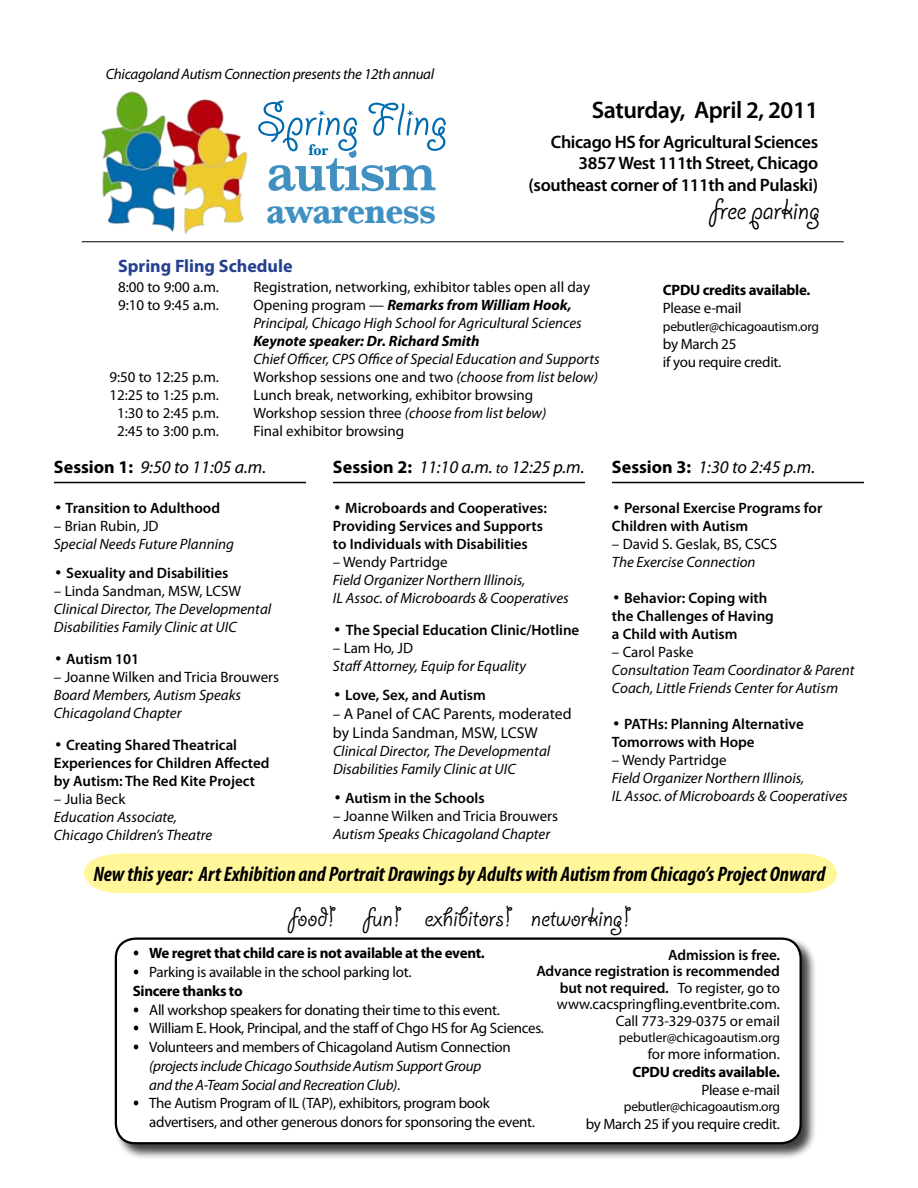
<style>
.page{position:relative;width:918px;height:1188px;background:#fff}
.page>*{position:absolute;margin:0;border:0;box-sizing:border-box;transform-origin:0 0}
.t1{font:600 60.45px "Baskerville";letter-spacing:-.025em;color:#4091c2;scale:.9 1}
.t2{font:51px "Giddyup Std";color:#006cad}
.t3{font:700 39.6px "Baskerville";letter-spacing:-.025em;color:#4091c2;scale:.9 1}
.t4{font:33px "Giddyup Std";letter-spacing:-.01em;color:#000}
.t5{font:30px "Giddyup Std";letter-spacing:-.01em;color:#000}
.t6{font:600 24px "Myriad Pro";letter-spacing:-.02em;color:#000}
.t7{font:italic 700 condensed 21px "Myriad Pro";color:#000}
.t8{font:600 18px/21.6px "Myriad Pro";letter-spacing:-.02em;color:#000;text-align:right}
.t9{font:italic 18px "Myriad Pro";letter-spacing:-.005em;color:#000}
.t10{font:700 18px "Myriad Pro";color:#25408f}
.t11{font:700 16.2px "Baskerville";color:#006cad;scale:.9 1}
.t12{font:15.75px/18.9px "Myriad Pro";color:#000}
.t13{font:15px/16.5px "Myriad Pro";letter-spacing:-.005em;color:#000}
.t14{font:italic 15px/18px "Myriad Pro";color:#000}
.t15{font:600 15px/18px "Myriad Pro";color:#000}
.t16{font:italic 15px/18.8px "Myriad Pro";letter-spacing:-.02em;color:#000}
.t17{font:700 15px "Myriad Pro";letter-spacing:-.02em;color:#000}
.t18{font:italic 700 15px "Myriad Pro";color:#000}
.t19{font:13.5px "Myriad Pro";letter-spacing:-.02em;color:#000}
.s1{font-style:normal}
.s2{font-weight:700}
.s3{font-style:italic}
.s4{font-weight:700;font-style:normal}
.s5{font-family:"Palatino";font-weight:700}
.s6{font-size:15px}
.s7{font-family:"Gill Sans"}
.s8{font-family:"Gill Sans";font-weight:700}
.s9{font-family:"Gill Sans";font-weight:700;font-style:normal}
.s10{font-weight:600}
</style>
<div class="page">
<div style="left:84px;top:854px;width:753px;height:39px;background:#fff799"></div>
<div style="left:114px;top:937px;width:710px;height:236px;background:#000;opacity:.75"></div>
<div style="left:116px;top:939px;width:685px;height:204px;background:#fff;border-radius:19px"></div>
<div style="left:115px;top:937px;width:687px;height:207px;border:2px solid #000;border-radius:19px"></div>
<hr style="left:82px;top:241px;width:762px;height:1px;background:#000">
<svg style="left:254px;top:241px;width:196px;height:2px"></svg>
<img style="left:101px;top:91px;width:147px;height:143px">
<hr style="left:54px;top:482px;width:252px;height:1px;background:#000">
<hr style="left:333px;top:482px;width:252px;height:1px;background:#000">
<hr style="left:612px;top:482px;width:252px;height:1px;background:#000">
<p class="t16" style="left:106px;top:65px;width:330px">Chicagoland Autism Connection presents the 12th annual</p>
<h2 class="t2" style="left:257px;top:92px;width:192px">Spring Fling</h2>
<p class="t11" style="left:308px;top:140px;width:24px">for</p>
<h1 class="t1" style="left:266px;top:135px;width:190px">autism</h1>
<h3 class="t3" style="left:266px;top:186px;width:191px">awareness</h3>
<h3 class="t6" style="left:592px;top:94px;width:228px">Saturday, April 2, 2011</h3>
<p class="t8" style="left:529px;top:131px;width:291px">Chicago HS for Agricultural Sciences<br>3857 West 111th Street, Chicago (southeast corner of 111th and Pulaski)</p>
<h3 class="t4" style="left:710px;top:191px;width:111px">free parking</h3>
<p class="t10" style="left:118px;top:254px;width:176px">Spring Fling Schedule</p>
<p class="t13" style="left:118px;top:278px;width:102px">8:00 to 9:00 a.m.</p>
<p class="t13" style="left:253px;top:278px;width:338px">Registration, networking, exhibitor tables open all day</p>
<p class="t13" style="left:118px;top:296px;width:102px">9:10 to 9:45 a.m.</p>
<p class="t14" style="left:253px;top:296px;width:330px"><span class="s1">Opening program —</span> <span class="s2">Remarks from William Hook,<br></span>Principal, Chicago High School for Agricultural Sciences</p>
<p class="t18" style="left:253px;top:331px;width:228px">Keynote speaker: Dr. Richard Smith</p>
<p class="t14" style="left:253px;top:350px;width:348px">Chief Officer, CPS Office of Special Education and Supports</p>
<p class="t13" style="left:109px;top:368px;width:111px">9:50 to 12:25 p.m.</p>
<p class="t13" style="left:253px;top:368px;width:346px">Workshop sessions one and two <span class="s3">(choose from list below)</span></p>
<p class="t13" style="left:109px;top:386px;width:111px">12:25 to 1:25 p.m.</p>
<p class="t13" style="left:253px;top:386px;width:281px">Lunch break, networking, exhibitor browsing</p>
<p class="t13" style="left:117px;top:404px;width:103px">1:30 to 2:45 p.m.</p>
<p class="t14" style="left:253px;top:404px;width:295px"><span class="s1">Workshop session three</span> (choose from list below)</p>
<p class="t13" style="left:117px;top:422px;width:103px">2:45 to 3:00 p.m.</p>
<p class="t13" style="left:253px;top:422px;width:152px">Final exhibitor browsing</p>
<p class="t9" style="left:54px;top:456px;width:214px"><span class="s4">Session 1:</span> 9:50 to 11:05 a.m.</p>
<p class="t15" style="left:54px;top:498px;width:168px"><span class="s5">•</span> Transition to Adulthood</p>
<p class="t13" style="left:54px;top:517px;width:106px">– Brian Rubin, JD</p>
<p class="t14" style="left:54px;top:534px;width:182px">Special Needs Future Planning</p>
<p class="t15" style="left:54px;top:563px;width:176px"><span class="s5">•</span> Sexuality and Disabilities</p>
<p class="t13" style="left:54px;top:582px;width:189px">– Linda Sandman, MSW, LCSW</p>
<p class="t14" style="left:54px;top:599px;width:219px">Clinical Director, The Developmental<br>Disabilities Family Clinic at UIC</p>
<p class="t15" style="left:54px;top:650px;width:87px"><span class="s5">•</span> Autism 101</p>
<p class="t13" style="left:54px;top:668px;width:227px">– Joanne Wilken and Tricia Brouwers</p>
<p class="t14" style="left:54px;top:686px;width:189px">Board Members, Autism Speaks<br>Chicagoland Chapter</p>
<p class="t15" style="left:54px;top:736px;width:217px"><span class="s5">•</span> Creating Shared Theatrical<br>Experiences for Children Affected by Autism: The Red Kite Project</p>
<p class="t13" style="left:54px;top:791px;width:73px">– Julia Beck</p>
<p class="t14" style="left:54px;top:808px;width:160px">Education Associate,<br>Chicago Children’s Theatre</p>
<p class="t9" style="left:333px;top:456px;width:253px"><span class="s4">Session 2:</span> 11:10 a.m. <span class="s6">to</span> 12:25 p.m.</p>
<p class="t15" style="left:333px;top:498px;width:215px"><span class="s5">•</span> Microboards and Cooperatives:<br>Providing Services and Supports to Individuals with Disabilities</p>
<p class="t13" style="left:333px;top:553px;width:116px">– Wendy Partridge</p>
<p class="t14" style="left:333px;top:570px;width:237px">Field Organizer Northern Illinois,<br>IL Assoc. of Microboards &amp; Cooperatives</p>
<p class="t15" style="left:333px;top:621px;width:248px"><span class="s5">•</span> The Special Education Clinic/Hotline</p>
<p class="t13" style="left:333px;top:640px;width:82px">– Lam Ho, JD</p>
<p class="t14" style="left:333px;top:657px;width:195px">Staff Attorney, Equip for Equality</p>
<p class="t15" style="left:333px;top:686px;width:154px"><span class="s5">•</span> Love, Sex, and Autism</p>
<p class="t12" style="left:333px;top:704px;width:240px"><span class="s6">–</span> A Panel of CAC Parents, moderated by Linda Sandman, MSW, LCSW</p>
<p class="t14" style="left:333px;top:741px;width:219px">Clinical Director, The Developmental<br>Disabilities Family Clinic at UIC</p>
<p class="t15" style="left:333px;top:788px;width:153px"><span class="s5">•</span> Autism in the Schools</p>
<p class="t13" style="left:333px;top:807px;width:227px">– Joanne Wilken and Tricia Brouwers</p>
<p class="t14" style="left:333px;top:824px;width:219px">Autism Speaks Chicagoland Chapter</p>
<p class="t17" style="left:663px;top:281px;width:149px">CPDU credits available.</p>
<p class="t13" style="left:663px;top:300px;width:80px">Please e-mail</p>
<p class="t19" style="left:663px;top:319px;width:158px">pebutler@chicagoautism.org</p>
<p class="t13" style="left:663px;top:335px;width:120px;line-height:18px">by March 25<br>if you require credit.</p>
<p class="t9" style="left:612px;top:456px;width:205px"><span class="s4">Session 3:</span> 1:30 to 2:45 p.m.</p>
<p class="t15" style="left:612px;top:498px;width:212px"><span class="s5">•</span> Personal Exercise Programs for<br>Children with Autism</p>
<p class="t13" style="left:612px;top:535px;width:167px">– David S. Geslak, BS, CSCS</p>
<p class="t14" style="left:612px;top:552px;width:145px">The Exercise Connection</p>
<p class="t15" style="left:612px;top:588px;width:163px"><span class="s5">•</span> Behavior: Coping with the Challenges of Having a Child with Autism</p>
<p class="t13" style="left:612px;top:643px;width:83px">– Carol Paske</p>
<p class="t14" style="left:612px;top:660px;width:244px">Consultation Team Coordinator &amp; Parent<br>Coach, Little Friends Center for Autism</p>
<p class="t15" style="left:612px;top:714px;width:193px"><span class="s5">•</span> PATHs: Planning Alternative<br>Tomorrows with Hope</p>
<p class="t13" style="left:612px;top:751px;width:116px">– Wendy Partridge</p>
<p class="t14" style="left:612px;top:768px;width:237px">Field Organizer Northern Illinois,<br>IL Assoc. of Microboards &amp; Cooperatives</p>
<h3 class="t7" style="left:93px;top:860px;width:733px">New this year: Art Exhibition and Portrait Drawings by Adults with Autism from Chicago’s Project Onward</h3>
<h3 class="t5" style="left:289px;top:900px;width:343px">food! fun! exhibitors! networking!</h3>
<p class="t17" style="left:133px;top:944px;width:353px"><span class="s7">•</span> We regret that child care is not available at the event.</p>
<p class="t13" style="left:133px;top:962px;width:280px;line-height:18.8px"><span class="s8">•</span> Parking is available in the school parking lot.<br><span class="s2">Sincere thanks to</span></p>
<p class="t13" style="left:133px;top:1001px;width:369px"><span class="s8">•</span> All workshop speakers for donating their time to this event.</p>
<p class="t13" style="left:133px;top:1020px;width:413px"><span class="s8">•</span> William E. Hook, Principal, and the staff of Chgo HS for Ag Sciences.</p>
<p class="t16" style="left:149px;top:1037px;width:363px;text-indent:-16px"><span class="s9">•</span> <span class="s1">Volunteers and members of Chicagoland Autism Connection </span>(projects include Chicago Southside Autism Support Group<br>and the A-Team Social and Recreation Club)<span class="s1">.</span></p>
<p class="t13" style="left:149px;top:1094px;width:387px;line-height:18.8px;text-indent:-16px"><span class="s8">•</span> The Autism Program of IL (TAP), exhibitors, program book advertisers, and other generous donors for sponsoring the event.</p>
<p class="t13" style="left:536px;top:946px;width:245px;text-align:right"><span class="s10">Admission is free.<br>Advance registration is recommended but not required.</span> To register, go to www.cacspringfling.eventbrite.com.<br>Call 773-329-0375 or email</p>
<p class="t19" style="left:619px;top:1030px;width:163px">pebutler@chicagoautism.org</p>
<p class="t13" style="left:648px;top:1045px;width:134px">for more information.</p>
<p class="t17" style="left:633px;top:1062px;width:149px">CPDU credits available.</p>
<p class="t13" style="left:701px;top:1081px;width:80px">Please e-mail</p>
<p class="t19" style="left:624px;top:1099px;width:158px">pebutler@chicagoautism.org</p>
<p class="t13" style="left:586px;top:1116px;width:196px">by March 25 if you require credit.</p>
</div>
